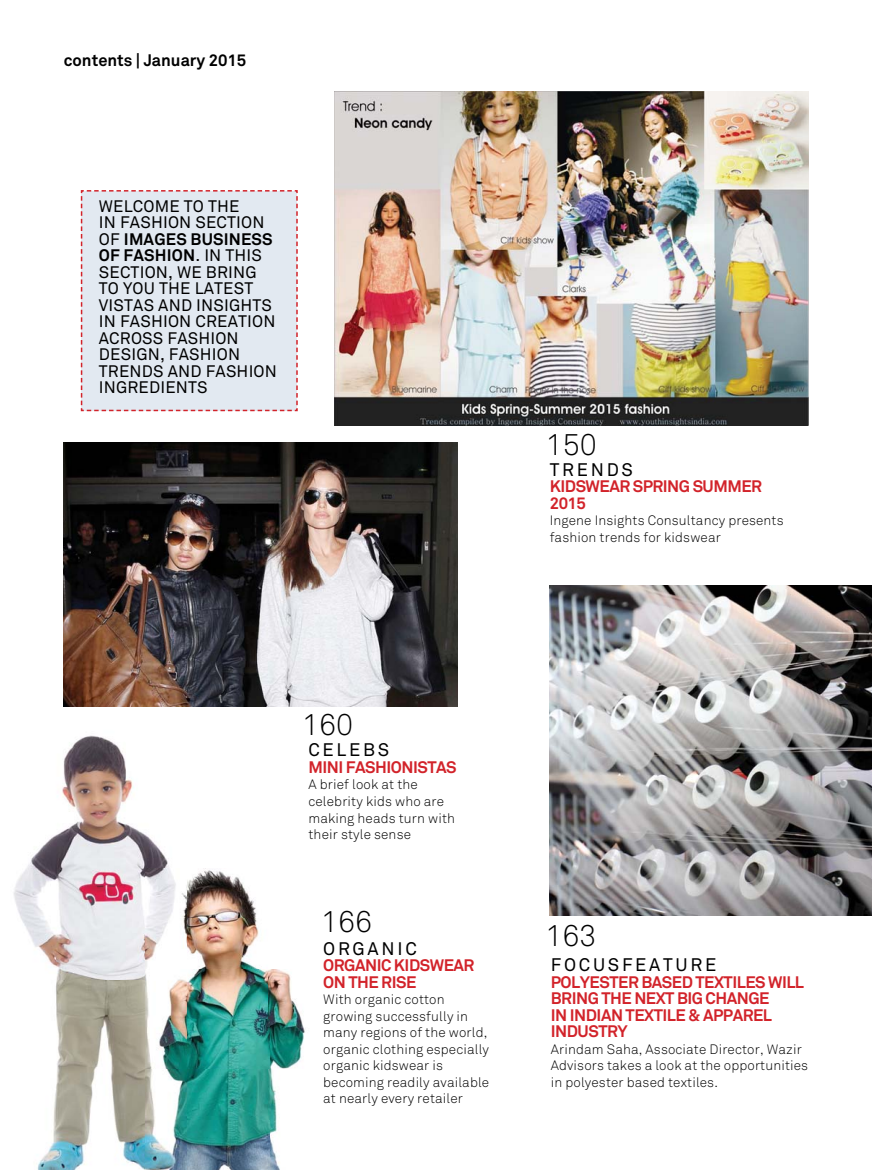
<style>
.page{position:relative;width:872px;height:1170px;background:#fff}
.page>*{position:absolute;margin:0;border:0;box-sizing:border-box;transform-origin:0 0}
.t1{font:300 30px "Akkurat";color:#000}
.t2{font:18px "Akkurat";letter-spacing:.15em;color:#000}
.t3{font:16.5px/16.5px "Akkurat";letter-spacing:.01em;color:#000}
.t4{font:700 16.5px/16.5px "Akkurat";letter-spacing:-.03em;color:#d2232a}
.t5{font:700 16.5px "Akkurat";color:#000}
.t6{font:300 13.5px/16.5px "Akkurat";letter-spacing:.01em;color:#000}
.s1{font-weight:700}
</style>
<div class="page">
<div style="left:80px;top:190px;width:218px;height:222px;background:#e2e9f1"></div>
<img style="left:335px;top:91px;width:473px;height:335px">
<img style="left:550px;top:585px;width:322px;height:330px">
<img style="left:147px;top:868px;width:158px;height:301px">
<img style="left:13px;top:735px;width:174px;height:245px">
<img style="left:37px;top:980px;width:110px;height:189px">
<img style="left:64px;top:443px;width:393px;height:264px">
<p class="t5" style="left:64px;top:54px;width:184px">contents | January 2015</p>
<p class="t3" style="left:99px;top:199px;width:180px">WELCOME TO THE<br>IN FASHION SECTION<br>OF <span class="s1">IMAGES BUSINESS<br>OF FASHION</span>. IN THIS<br>SECTION, WE BRING<br>TO YOU THE LATEST<br>VISTAS AND INSIGHTS<br>IN FASHION CREATION<br>ACROSS FASHION<br>DESIGN, FASHION<br>TRENDS AND FASHION<br>INGREDIENTS</p>
<h1 class="t1" style="left:546px;top:433px;width:53px">150</h1>
<h2 class="t2" style="left:550px;top:463px;width:85px">TRENDS</h2>
<p class="t4" style="left:550px;top:480px;width:214px">KIDSWEAR SPRING SUMMER<br>2015</p>
<p class="t6" style="left:550px;top:513px;width:235px">Ingene Insights Consultancy presents fashion trends for kidswear</p>
<h1 class="t1" style="left:302px;top:713px;width:53px">160</h1>
<h2 class="t2" style="left:308px;top:743px;width:82px">CELEBS</h2>
<p class="t4" style="left:308px;top:760px;width:150px">MINI FASHIONISTAS</p>
<p class="t6" style="left:308px;top:777px;width:148px">A brief look at the celebrity kids who are making heads turn with their style sense</p>
<h1 class="t1" style="left:321px;top:910px;width:53px">166</h1>
<h2 class="t2" style="left:323px;top:941px;width:95px">ORGANIC</h2>
<p class="t4" style="left:323px;top:958px;width:153px">ORGANIC KIDSWEAR<br>ON THE RISE</p>
<p class="t6" style="left:323px;top:992px;width:167px">With organic cotton growing successfully in many regions of the world, organic clothing especially organic kidswear is becoming readily available at nearly every retailer</p>
<h1 class="t1" style="left:545px;top:923px;width:53px">163</h1>
<h2 class="t2" style="left:551px;top:958px;width:167px">FOCUSFEATURE</h2>
<p class="t4" style="left:551px;top:975px;width:255px">POLYESTER BASED TEXTILES WILL<br>BRING THE NEXT BIG CHANGE<br>IN INDIAN TEXTILE &amp; APPAREL<br>INDUSTRY</p>
<p class="t6" style="left:551px;top:1041px;width:259px">Arindam Saha, Associate Director, Wazir<br>Advisors takes a look at the opportunities in polyester based textiles.</p>
</div>
